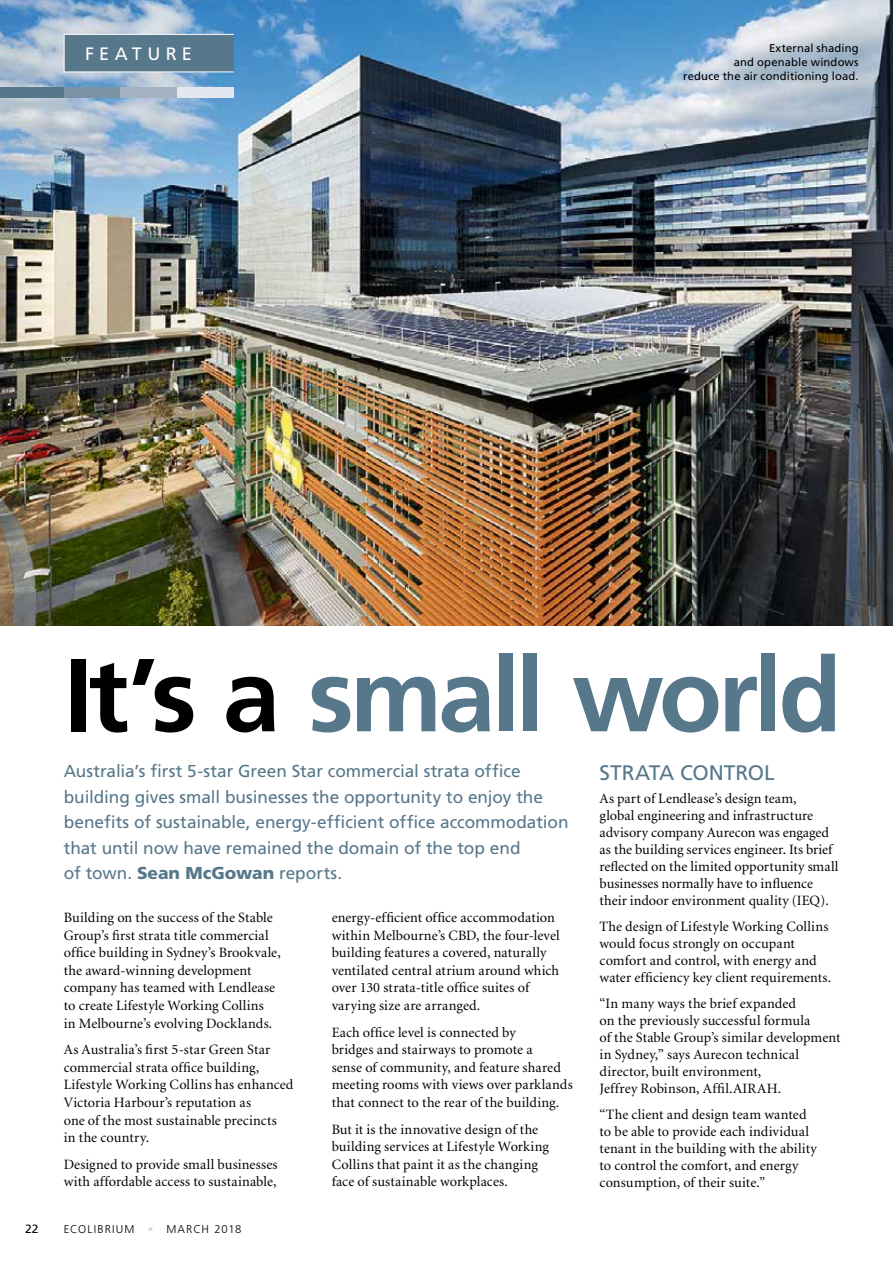
<style>
.page{position:relative;width:893px;height:1263px;background:#fff}
.page>*{position:absolute;margin:0;border:0;box-sizing:border-box;transform-origin:0 0}
.t1{font:700 103.5px "Frutiger LT Std";letter-spacing:-.04em;color:#57778b}
.t2{font:21px "Frutiger LT Std";color:#57778b}
.t3{font:18px "Frutiger LT Std";letter-spacing:.295em;color:#fff}
.t4{font:17.25px/25.5px "Frutiger LT Std";letter-spacing:-.005em;color:#57778b}
.t5{font:14.25px/17.5px "Minion";letter-spacing:.005em;color:#000}
.t6{font:12px "Frutiger LT Std";color:#000}
.t7{font:11.25px/14.2px "Frutiger LT Std";letter-spacing:.01em;color:#000;text-align:right}
.t8{font:300 11.25px "Frutiger LT Std";letter-spacing:.1em;color:#000}
.s1{color:#000}
.s2{font-weight:900}
.s3{color:#d6d7d7}
</style>
<div class="page">
<img style="left:0;top:0;width:893px;height:625px">
<div style="left:64px;top:87px;width:56px;height:11px;background:#7b93a5"></div>
<div style="left:120px;top:87px;width:57px;height:11px;background:#a3b3c2"></div>
<div style="left:177px;top:87px;width:57px;height:11px;background:#e2e8ee"></div>
<div style="left:0;top:87px;width:64px;height:11px;background:#57778b"></div>
<div style="left:64px;top:34px;width:170px;height:38px;background:#57778b"></div>
<div style="left:64px;top:34px;width:170px;height:38px;border:1px solid #fff"></div>
<p class="t3" style="left:85px;top:43px;width:108px">FEATURE</p>
<p class="t7" style="left:683px;top:41px;width:177px">External shading<br>and openable windows<br>reduce the air conditioning load.</p>
<h1 class="t1" style="left:64px;top:634px;width:780px"><span class="s1">It’s a</span> small world</h1>
<p class="t4" style="left:64px;top:759px;width:506px">Australia’s first 5-star Green Star commercial strata office building gives small businesses the opportunity to enjoy the benefits of sustainable, energy-efficient office accommodation that until now have remained the domain of the top end<br>of town. <span class="s2">Sean McGowan</span> reports.</p>
<h2 class="t2" style="left:600px;top:760px;width:177px">STRATA CONTROL</h2>
<p class="t5" style="left:600px;top:791px;width:240px;line-height:17px">As part of Lendlease’s design team,<br>global engineering and infrastructure advisory company Aurecon was engaged as the building services engineer. Its brief reflected on the limited opportunity small businesses normally have to influence their indoor environment quality (IEQ).</p>
<p class="t5" style="left:600px;top:918px;width:233px;line-height:17px">The design of Lifestyle Working Collins would focus strongly on occupant comfort and control, with energy and water efficiency key client requirements.</p>
<p class="t5" style="left:600px;top:995px;width:242px;line-height:17px">“In many ways the brief expanded<br>on the previously successful formula<br>of the Stable Group’s similar development in Sydney,” says Aurecon technical director, built environment,<br>Jeffrey Robinson, Affil.AIRAH.</p>
<p class="t5" style="left:600px;top:1106px;width:219px;line-height:17px">“The client and design team wanted to be able to provide each individual tenant in the building with the ability to control the comfort, and energy consumption, of their suite.”</p>
<p class="t5" style="left:332px;top:909px;width:229px">energy-efficient office accommodation within Melbourne’s CBD, the four-level building features a covered, naturally ventilated central atrium around which over 130 strata-title office suites of varying size are arranged.</p>
<p class="t5" style="left:332px;top:1024px;width:243px">Each office level is connected by<br>bridges and stairways to promote a<br>sense of community, and feature shared meeting rooms with views over parklands that connect to the rear of the building.</p>
<p class="t5" style="left:332px;top:1121px;width:219px">But it is the innovative design of the building services at Lifestyle Working Collins that paint it as the changing face of sustainable workplaces.</p>
<p class="t5" style="left:64px;top:909px;width:219px">Building on the success of the Stable Group’s first strata title commercial office building in Sydney’s Brookvale, the award-winning development company has teamed with Lendlease to create Lifestyle Working Collins<br>in Melbourne’s evolving Docklands.</p>
<p class="t5" style="left:64px;top:1041px;width:231px">As Australia’s first 5-star Green Star commercial strata office building, Lifestyle Working Collins has enhanced Victoria Harbour’s reputation as<br>one of the most sustainable precincts<br>in the country.</p>
<p class="t5" style="left:64px;top:1156px;width:215px">Designed to provide small businesses with affordable access to sustainable,</p>
<p class="t6" style="left:25px;top:1222px;width:15px">22</p>
<p class="t8" style="left:64px;top:1223px;width:179px">ECOLIBRIUM <span class="s3">•</span> MARCH 2018</p>
</div>
